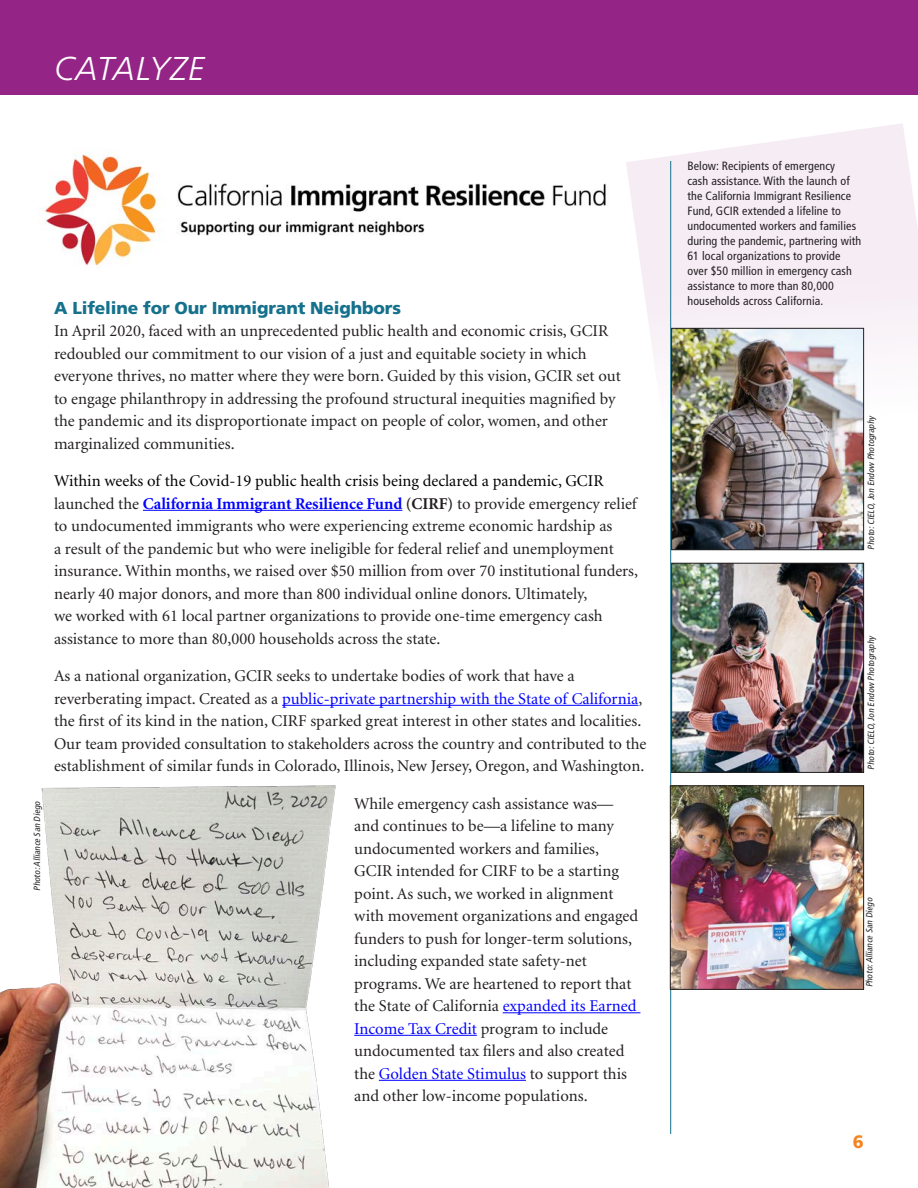
<style>
.page{position:relative;width:918px;height:1188px;background:#fff}
.page>*{position:absolute;margin:0;border:0;box-sizing:border-box;transform-origin:0 0}
.t1{font:italic 300 33px "Frutiger";letter-spacing:.04em;color:#fff}
.t2{font:900 18px "Frutiger";color:#f58420}
.Paragraph_Style_1{font:900 17.25px "Frutiger";letter-spacing:-.01em;color:#15718c}
.Paragraph_Style_1-2{font:16.5px/22.5px "Minion";color:#231f20}
.t3{font:condensed 12px/15px "Frutiger";letter-spacing:.01em;color:#231f20}
.t4{font:italic condensed 9px "Frutiger";color:#231f20}
.s1{color:#000}
.s2{font-weight:700;color:#00f}
.s3{font-weight:700}
.s4{color:#00f}
</style>
<div class="page">
<hr style="left:143px;top:510px;width:259px;height:1px;background:#00f">
<hr style="left:282px;top:705px;width:356px;height:1px;background:#00f">
<hr style="left:503px;top:1012px;width:137px;height:1px;background:#00f">
<hr style="left:354px;top:1035px;width:123px;height:1px;background:#00f">
<hr style="left:379px;top:1080px;width:147px;height:1px;background:#00f">
<img style="left:41px;top:153px;width:565px;height:113px">
<img style="left:673px;top:565px;width:189px;height:206px">
<div style="left:671px;top:563px;width:193px;height:210px;border:1px solid #231f20"></div>
<img style="left:0;top:785px;width:336px;height:403px">
<div style="left:0;top:0;width:918px;height:95px;background:#942586"></div>
<svg style="left:626px;top:123px;width:292px;height:333px;fill:#f5ecf4"></svg>
<hr style="left:670px;top:161px;width:1px;height:973px;background:#15718c">
<img style="left:673px;top:330px;width:189px;height:218px">
<div style="left:671px;top:328px;width:193px;height:222px;border:1px solid #231f20"></div>
<img style="left:672px;top:787px;width:190px;height:201px">
<div style="left:670px;top:785px;width:194px;height:205px;border:1px solid #231f20"></div>
<p class="t1" style="left:54px;top:50px;width:152px">CATALYZE</p>
<p class="t4" style="left:32px;top:891px;width:93px;rotate:-90deg">Photo:Alliance San Diego</p>
<p class="Paragraph_Style_1" style="left:54px;top:297px;width:348px">A Lifeline for Our Immigrant Neighbors</p>
<p class="Paragraph_Style_1-2" style="left:54px;top:320px;width:568px">In April 2020, faced with an unprecedented public health and economic crisis, GCIR redoubled our commitment to our vision of a just and equitable society in which everyone thrives, no matter where they were born. Guided by this vision, GCIR set out to engage philanthropy in addressing the profound structural inequities magnified by the pandemic and its disproportionate impact on people of color, women, and other marginalized communities.</p>
<p class="Paragraph_Style_1-2" style="left:54px;top:470px;width:586px"><span class="s1">Within weeks of the Covid-19 public health crisis being declared a pandemic, GCIR </span>launched the <span class="s2">California Immigrant Resilience Fund</span> <span class="s3">(CIRF)</span> to provide emergency relief to undocumented immigrants who were experiencing extreme economic hardship as<br>a result of the pandemic but who were ineligible for federal relief and unemployment insurance. Within months, we raised over $50 million from over 70 institutional funders, nearly 40 major donors, and more than 800 individual online donors. Ultimately,<br>we worked with 61 local partner organizations to provide one-time emergency cash assistance to more than 80,000 households across the state.</p>
<p class="Paragraph_Style_1-2" style="left:54px;top:665px;width:594px">As a national organization, GCIR seeks to undertake bodies of work that have a reverberating impact. Created as a <span class="s4">public-private partnership with the State of California</span>, the first of its kind in the nation, CIRF sparked great interest in other states and localities.<br>Our team provided consultation to stakeholders across the country and contributed to the establishment of similar funds in Colorado, Illinois, New Jersey, Oregon, and Washington.</p>
<p class="Paragraph_Style_1-2" style="left:354px;top:793px;width:285px">While emergency cash assistance was— and continues to be—a lifeline to many undocumented workers and families, GCIR intended for CIRF to be a starting point. As such, we worked in alignment with movement organizations and engaged funders to push for longer-term solutions, including expanded state safety-net programs. We are heartened to report that the State of California <span class="s4">expanded its Earned Income Tax Credit</span> program to include undocumented tax filers and also created the <span class="s4">Golden State Stimulus</span> to support this and other low-income populations.</p>
<p class="t3" style="left:687px;top:158px;width:175px">Below: Recipients of emergency<br>cash assistance. With the launch of the California Immigrant Resilience Fund, GCIR extended a lifeline to undocumented workers and families during the pandemic, partnering with 61 local organizations to provide over $50 million in emergency cash assistance to more than 80,000 households across California.</p>
<p class="t4" style="left:866px;top:550px;width:137px;rotate:-90deg">Photo:CIELO,Jon Endow Photography</p>
<p class="t4" style="left:866px;top:770px;width:137px;rotate:-90deg">Photo:CIELO,Jon Endow Photography</p>
<p class="t4" style="left:864px;top:987px;width:93px;rotate:-90deg">Photo:Alliance San Diego</p>
<p class="t2" style="left:853px;top:1131px;width:13px">6</p>
</div>
